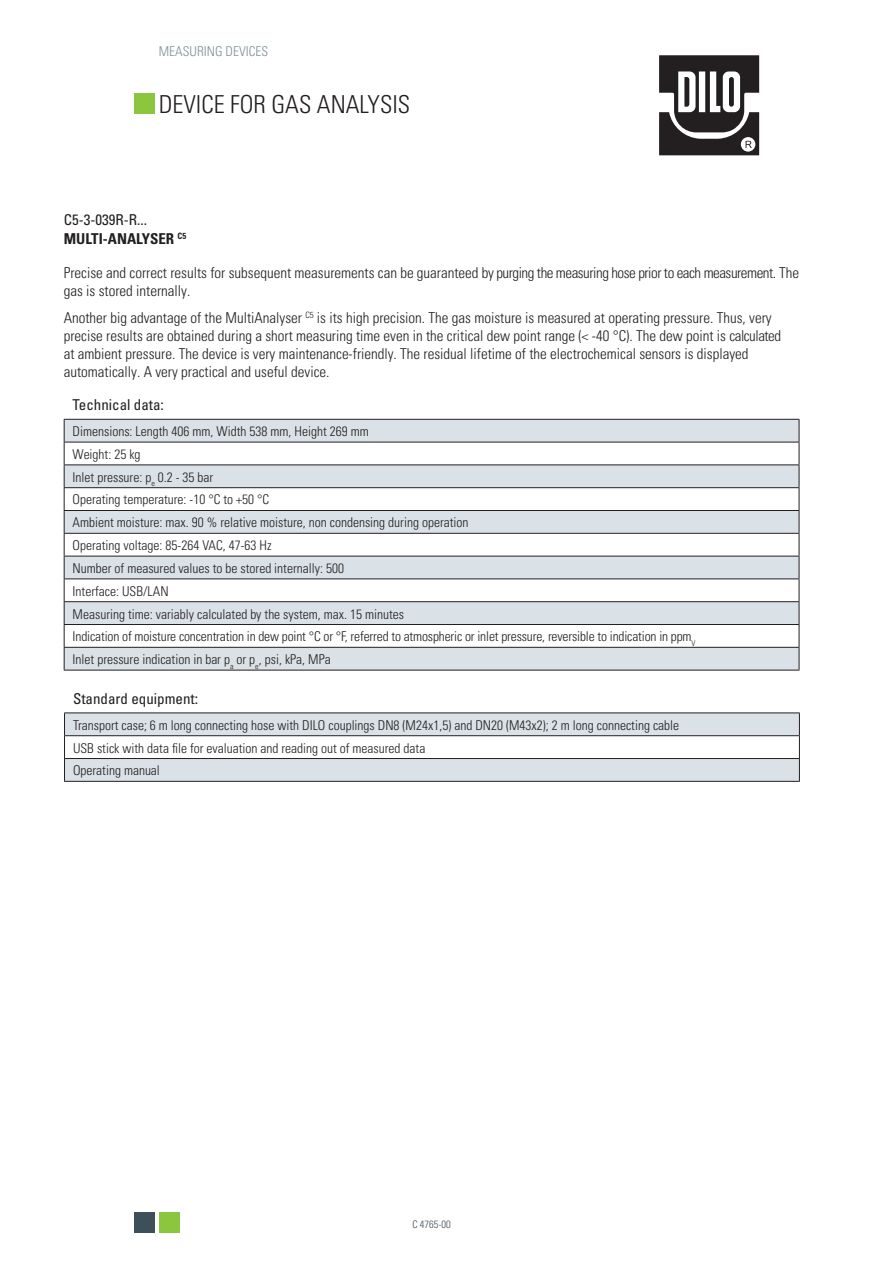
<style>
.page{position:relative;width:893px;height:1263px;background:#fff}
.page>*{position:absolute;margin:0;border:0;box-sizing:border-box;transform-origin:0 0}
.t1{font:24.75px "Univers LTCYR 47 Light Cond";color:#231f20}
.t2{font:15px/18px "Univers LTCYR 47 Light Cond";color:#231f20}
.t3{font:condensed 15px "Univers LTCYR 57";color:#231f20}
.t4{font:15px "Univers LTCYR 67 Bold Cond";color:#231f20}
.t5{font:13.5px/22.8px "Univers LTCYR 47 Light Cond";color:#231f20}
.t6{font:13.5px "Univers LTCYR 47 Light Cond";color:#7f919a}
.t7{font:10.5px "Univers LTCYR 47 Light Cond";color:#3d4f59}
</style>
<div class="page">
<svg style="left:65px;top:713px;width:734px;height:68px;fill:#dae2e7"></svg>
<hr style="left:64px;top:758px;width:736px;height:1px;background:#231f20">
<hr style="left:64px;top:781px;width:736px;height:1px;background:#231f20">
<hr style="left:64px;top:712px;width:736px;height:1px;background:#231f20">
<svg style="left:64px;top:713px;width:1px;height:68px"></svg>
<svg style="left:799px;top:713px;width:1px;height:68px"></svg>
<hr style="left:64px;top:735px;width:736px;height:1px;background:#231f20">
<svg style="left:65px;top:420px;width:734px;height:250px;fill:#dae2e7"></svg>
<svg style="left:799px;top:420px;width:1px;height:250px"></svg>
<hr style="left:64px;top:464px;width:735px;height:1px;background:#231f20">
<hr style="left:64px;top:487px;width:735px;height:1px;background:#231f20">
<hr style="left:64px;top:510px;width:735px;height:1px;background:#231f20">
<hr style="left:64px;top:533px;width:735px;height:1px;background:#231f20">
<hr style="left:64px;top:556px;width:735px;height:1px;background:#231f20">
<hr style="left:64px;top:578px;width:735px;height:1px;background:#231f20">
<hr style="left:64px;top:601px;width:735px;height:1px;background:#231f20">
<hr style="left:64px;top:624px;width:735px;height:1px;background:#231f20">
<hr style="left:64px;top:647px;width:735px;height:1px;background:#231f20">
<hr style="left:64px;top:670px;width:735px;height:1px;background:#231f20">
<hr style="left:64px;top:419px;width:735px;height:1px;background:#231f20">
<hr style="left:64px;top:442px;width:735px;height:1px;background:#231f20">
<svg style="left:64px;top:420px;width:1px;height:250px"></svg>
<div style="left:134px;top:1212px;width:21px;height:20px;background:#3d4f59"></div>
<div style="left:159px;top:1212px;width:20px;height:20px;background:#8bc63e"></div>
<div style="left:134px;top:93px;width:21px;height:20px;background:#8bc63e"></div>
<svg style="left:659px;top:55px;width:100px;height:100px"></svg>
<p class="t6" style="left:159px;top:42px;width:111px">MEASURING DEVICES</p>
<h1 class="t1" style="left:159px;top:87px;width:253px">DEVICE FOR GAS ANALYSIS</h1>
<p class="t3" style="left:64px;top:210px;width:85px">C5-3-039R-R...</p>
<p class="t4" style="left:64px;top:230px;width:124px">MULTI-ANALYSER <sup>C5</sup></p>
<p class="t2" style="left:64px;top:263px;width:737px">Precise and correct results for subsequent measurements can be guaranteed by purging the measuring hose prior to each measurement. The gas is stored internally.</p>
<p class="t2" style="left:64px;top:308px;width:719px">Another big advantage of the MultiAnalyser <sup>C5</sup> is its high precision. The gas moisture is measured at operating pressure. Thus, very precise results are obtained during a short measuring time even in the critical dew point range (&lt; -40 °C). The dew point is calculated at ambient pressure. The device is very maintenance-friendly. The residual lifetime of the electrochemical sensors is displayed automatically. A very practical and useful device.</p>
<p class="t3" style="left:73px;top:395px;width:93px">Technical data:</p>
<p class="t5" style="left:73px;top:419px;width:624px">Dimensions: Length 406 mm, Width 538 mm, Height 269 mm<br>Weight: 25 kg<br>Inlet pressure: p<sub>e</sub> 0.2 - 35 bar<br>Operating temperature: -10 °C to +50 °C<br>Ambient moisture: max. 90 % relative moisture, non condensing during operation<br>Operating voltage: 85-264 VAC, 47-63 Hz<br>Number of measured values to be stored internally: 500<br>Interface: USB/LAN<br>Measuring time: variably calculated by the system, max. 15 minutes<br>Indication of moisture concentration in dew point °C or °F, referred to atmospheric or inlet pressure, reversible to indication in ppm<sub>V </sub>Inlet pressure indication in bar p<sub>a</sub> or p<sub>e</sub>, psi, kPa, MPa</p>
<p class="t3" style="left:73px;top:689px;width:126px">Standard equipment:</p>
<p class="t5" style="left:73px;top:713px;width:608px">Transport case; 6 m long connecting hose with DILO couplings DN8 (M24x1,5) and DN20 (M43x2); 2 m long connecting cable<br>USB stick with data file for evaluation and reading out of measured data<br>Operating manual</p>
<p class="t7" style="left:412px;top:1217px;width:40px">C 4765-00</p>
</div>
